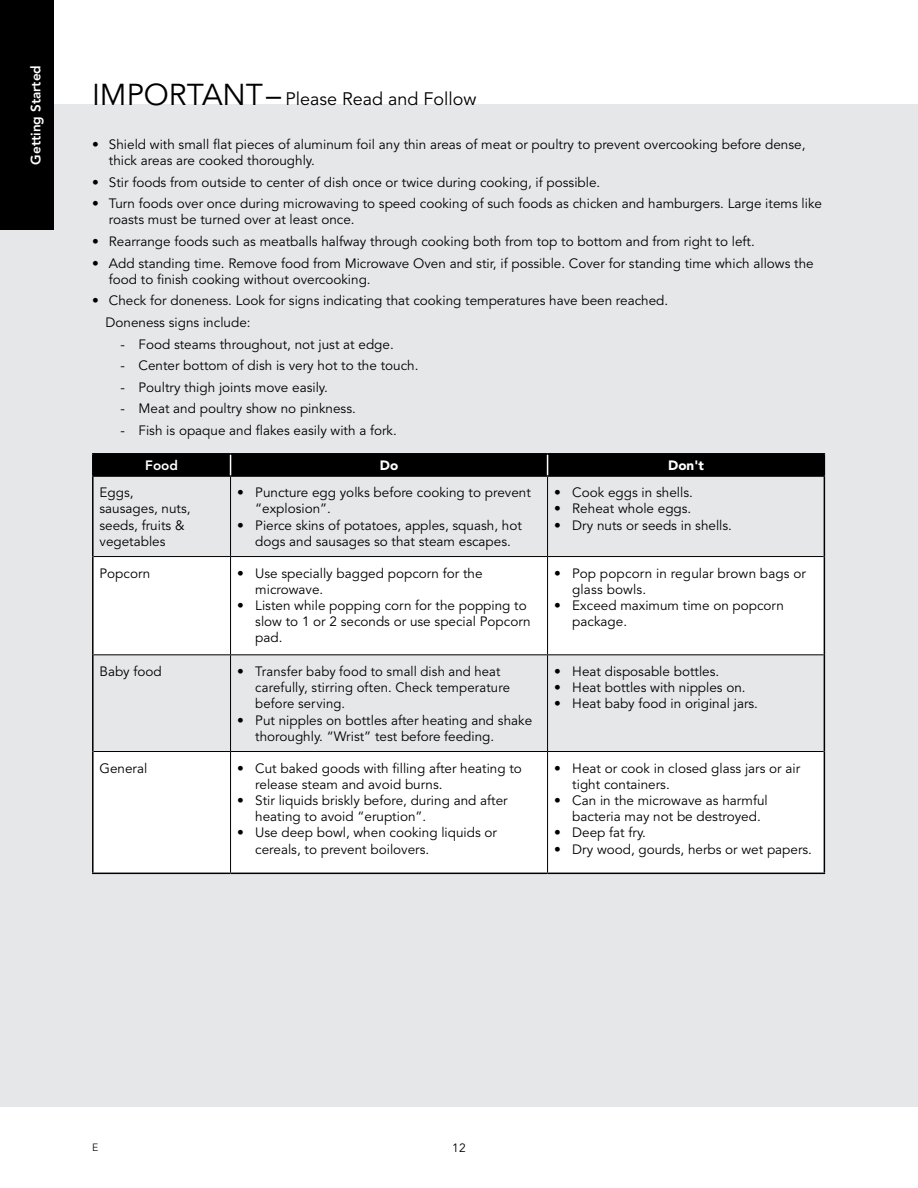
<style>
.page{position:relative;width:918px;height:1188px;background:#fff}
.page>*{position:absolute;margin:0;border:0;box-sizing:border-box;transform-origin:0 0}
.t1{font:18px "Avenir";color:#000}
.t2{font:13.5px/16.2px "Avenir";color:#000}
.t3{font:800 13.5px "Avenir";color:#fff}
.t4{font:900 13.5px "Avenir";color:#fff}
.t5{font:12px "Avenir";color:#000}
.t6{font:300 10.5px "Avenir";color:#000}
.s1{font-size:30px}
</style>
<div class="page">
<div style="left:0;top:105px;width:918px;height:1002px;background:#e6e7e8"></div>
<div style="left:0;top:0;width:54px;height:230px;background:#000"></div>
<svg style="left:94px;top:557px;width:730px;height:316px;fill:#fff"></svg>
<hr style="left:92px;top:475px;width:139px;height:2px;background:#000">
<hr style="left:231px;top:475px;width:317px;height:2px;background:#000">
<hr style="left:548px;top:475px;width:277px;height:2px;background:#000">
<hr style="left:92px;top:453px;width:139px;height:2px;background:#000">
<hr style="left:92px;top:455px;width:2px;height:20px;background:#000">
<hr style="left:231px;top:453px;width:317px;height:2px;background:#000">
<hr style="left:548px;top:453px;width:277px;height:2px;background:#000">
<div style="left:94px;top:454px;width:731px;height:22px;background:#000"></div>
<hr style="left:92px;top:477px;width:2px;height:80px;background:#000">
<hr style="left:824px;top:477px;width:1px;height:80px;background:#000">
<hr style="left:92px;top:557px;width:2px;height:98px;background:#000">
<hr style="left:824px;top:557px;width:1px;height:98px;background:#000">
<hr style="left:92px;top:655px;width:2px;height:97px;background:#000">
<hr style="left:824px;top:655px;width:1px;height:97px;background:#000">
<hr style="left:92px;top:752px;width:2px;height:121px;background:#000">
<hr style="left:824px;top:752px;width:1px;height:121px;background:#000">
<hr style="left:92px;top:873px;width:139px;height:1px;background:#000">
<hr style="left:231px;top:873px;width:317px;height:1px;background:#000">
<hr style="left:548px;top:873px;width:277px;height:1px;background:#000">
<hr style="left:230px;top:477px;width:1px;height:79px;background:#000">
<hr style="left:547px;top:477px;width:1px;height:79px;background:#000">
<hr style="left:94px;top:556px;width:137px;height:1px;background:#000">
<hr style="left:231px;top:556px;width:317px;height:1px;background:#000">
<hr style="left:230px;top:557px;width:1px;height:97px;background:#000">
<hr style="left:548px;top:556px;width:276px;height:1px;background:#000">
<hr style="left:547px;top:557px;width:1px;height:97px;background:#000">
<hr style="left:94px;top:654px;width:137px;height:1px;background:#000">
<hr style="left:231px;top:654px;width:317px;height:1px;background:#000">
<hr style="left:230px;top:655px;width:1px;height:96px;background:#000">
<hr style="left:548px;top:654px;width:276px;height:1px;background:#000">
<hr style="left:547px;top:655px;width:1px;height:96px;background:#000">
<hr style="left:94px;top:751px;width:137px;height:1px;background:#000">
<hr style="left:231px;top:751px;width:317px;height:1px;background:#000">
<hr style="left:230px;top:752px;width:1px;height:121px;background:#000">
<hr style="left:548px;top:751px;width:276px;height:1px;background:#000">
<hr style="left:547px;top:752px;width:1px;height:121px;background:#000">
<p class="t3" style="left:28px;top:165px;width:101px;rotate:-90deg">Getting Started</p>
<h1 class="t1" style="left:92px;top:88px;width:386px"><span class="s1">IMPORTANT–</span> Please Read and Follow</h1>
<p class="t2" style="left:109px;top:136px;width:698px;text-indent:-17px">• Shield with small flat pieces of aluminum foil any thin areas of meat or poultry to prevent overcooking before dense, thick areas are cooked thoroughly.</p>
<p class="t2" style="left:92px;top:174px;width:510px">• Stir foods from outside to center of dish once or twice during cooking, if possible.</p>
<p class="t2" style="left:109px;top:196px;width:715px;text-indent:-17px">• Turn foods over once during microwaving to speed cooking of such foods as chicken and hamburgers. Large items like roasts must be turned over at least once.</p>
<p class="t2" style="left:92px;top:234px;width:664px">• Rearrange foods such as meatballs halfway through cooking both from top to bottom and from right to left.</p>
<p class="t2" style="left:109px;top:255px;width:706px;text-indent:-17px">• Add standing time. Remove food from Microwave Oven and stir, if possible. Cover for standing time which allows the food to finish cooking without overcooking.</p>
<p class="t2" style="left:106px;top:290px;width:564px;line-height:21.6px;text-indent:-14px">• Check for doneness. Look for signs indicating that cooking temperatures have been reached.<br>Doneness signs include:</p>
<p class="t2" style="left:121px;top:336px;width:275px">- Food steams throughout, not just at edge.</p>
<p class="t2" style="left:121px;top:358px;width:299px">- Center bottom of dish is very hot to the touch.</p>
<p class="t2" style="left:121px;top:379px;width:209px">- Poultry thigh joints move easily.</p>
<p class="t2" style="left:121px;top:401px;width:237px">- Meat and poultry show no pinkness.</p>
<p class="t2" style="left:121px;top:423px;width:278px">- Fish is opaque and flakes easily with a fork.</p>
<p class="t3" style="left:145px;top:457px;width:34px">Food</p>
<p class="t4" style="left:380px;top:457px;width:20px">Do</p>
<p class="t4" style="left:668px;top:457px;width:37px">Don't</p>
<p class="t2" style="left:100px;top:485px;width:93px">Eggs, sausages, nuts, seeds, fruits &amp; vegetables</p>
<p class="t2" style="left:255px;top:485px;width:277px;text-indent:-18px">• Puncture egg yolks before cooking to prevent “explosion”.</p>
<p class="t2" style="left:554px;top:485px;width:140px">• Cook eggs in shells.</p>
<p class="t2" style="left:554px;top:501px;width:139px">• Reheat whole eggs.</p>
<p class="t2" style="left:554px;top:517px;width:179px">• Dry nuts or seeds in shells.</p>
<p class="t2" style="left:237px;top:517px;width:286px;text-align:center">• Pierce skins of potatoes, apples, squash, hot dogs and sausages so that steam escapes.</p>
<p class="t2" style="left:100px;top:565px;width:52px">Popcorn</p>
<p class="t2" style="left:255px;top:565px;width:229px;text-indent:-18px">• Use specially bagged popcorn for the microwave.</p>
<p class="t2" style="left:255px;top:598px;width:277px;text-indent:-18px">• Listen while popping corn for the popping to slow to 1 or 2 seconds or use special Popcorn pad.</p>
<p class="t2" style="left:100px;top:664px;width:64px">Baby food</p>
<p class="t2" style="left:255px;top:664px;width:256px;text-indent:-18px">• Transfer baby food to small dish and heat carefully, stirring often. Check temperature before serving.</p>
<p class="t2" style="left:255px;top:712px;width:278px;text-indent:-18px">• Put nipples on bottles after heating and shake thoroughly. “Wrist” test before feeding.</p>
<p class="t2" style="left:100px;top:760px;width:49px">General</p>
<p class="t2" style="left:255px;top:760px;width:268px;text-indent:-18px">• Cut baked goods with filling after heating to release steam and avoid burns.</p>
<p class="t2" style="left:255px;top:793px;width:254px;text-indent:-18px">• Stir liquids briskly before, during and after heating to avoid “eruption”.</p>
<p class="t2" style="left:255px;top:825px;width:243px;text-indent:-18px">• Use deep bowl, when cooking liquids or cereals, to prevent boilovers.</p>
<p class="t2" style="left:572px;top:565px;width:235px;text-indent:-18px">• Pop popcorn in regular brown bags or glass bowls.</p>
<p class="t2" style="left:572px;top:598px;width:213px;text-indent:-18px">• Exceed maximum time on popcorn package.</p>
<p class="t2" style="left:554px;top:664px;width:166px">• Heat disposable bottles.</p>
<p class="t2" style="left:554px;top:680px;width:193px">• Heat bottles with nipples on.</p>
<p class="t2" style="left:554px;top:696px;width:205px">• Heat baby food in original jars.</p>
<p class="t2" style="left:572px;top:760px;width:229px;text-indent:-18px">• Heat or cook in closed glass jars or air tight containers.</p>
<p class="t2" style="left:572px;top:793px;width:197px;text-indent:-18px">• Can in the microwave as harmful bacteria may not be destroyed.</p>
<p class="t2" style="left:554px;top:825px;width:93px">• Deep fat fry.</p>
<p class="t2" style="left:554px;top:841px;width:259px">• Dry wood, gourds, herbs or wet papers.</p>
<p class="t6" style="left:92px;top:1141px;width:8px">E</p>
<p class="t5" style="left:452px;top:1141px;width:15px">12</p>
</div>
